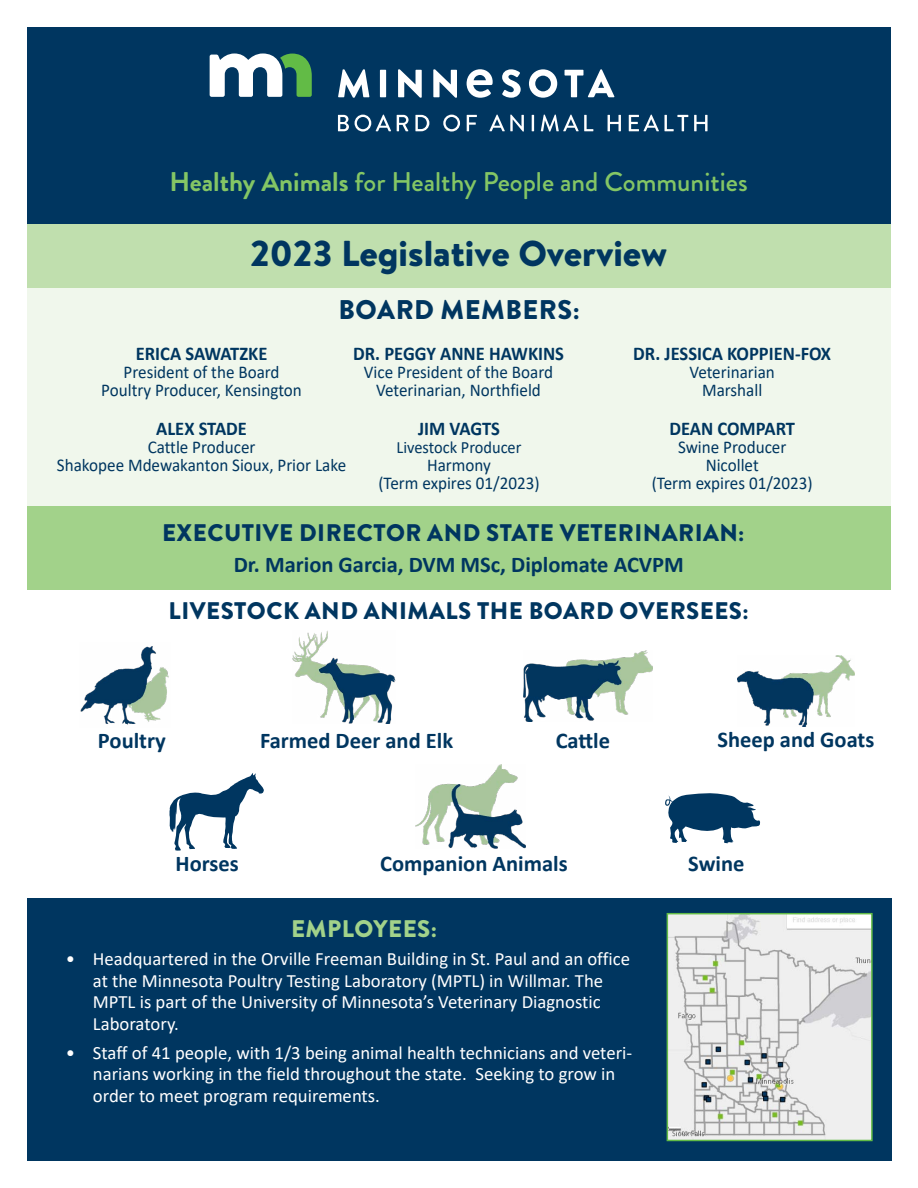
<style>
.page{position:relative;width:918px;height:1188px;background:#fff}
.page>*{position:absolute;margin:0;border:0;box-sizing:border-box;transform-origin:0 0}
.t1{font:900 36px "Brandon Text";color:#003660}
.t2{font:500 27px "Brandon Grotesque";color:#84c665}
.t3{font:900 27px "Brandon Grotesque";letter-spacing:.02em;color:#003660}
.t4{font:900 24px "Brandon Grotesque";letter-spacing:.02em;color:#003660}
.t5{font:900 24px "Brandon Grotesque";letter-spacing:.02em;color:#a2d28a}
.t6{font:700 22.5px "Calibri";color:#003660}
.t7{font:700 19.5px "Calibri";color:#003660;scale:.95 1}
.t8{font:18.75px/21.8px "Calibri";color:#fff}
.t9{font:18px "Calibri";color:#003660;scale:.95 1}
.t10{font:17.25px "Calibri";color:#003660;scale:.95 1}
.s1{font-weight:700}
</style>
<div class="page">
<div style="left:27px;top:223px;width:864px;height:65px;background:#c0dfae"></div>
<div style="left:27px;top:27px;width:864px;height:196px;background:#003660"></div>
<div style="left:27px;top:505px;width:864px;height:85px;background:#a2d28a"></div>
<div style="left:27px;top:899px;width:864px;height:262px;background:#003660"></div>
<div style="left:27px;top:288px;width:864px;height:217px;background:#f0f7ec"></div>
<svg style="left:210px;top:53px;width:102px;height:44px"></svg>
<svg style="left:338px;top:69px;width:31px;height:29px"></svg>
<div style="left:380px;top:70px;width:6px;height:27px;background:#fff"></div>
<svg style="left:398px;top:69px;width:24px;height:29px"></svg>
<svg style="left:433px;top:69px;width:24px;height:29px"></svg>
<svg style="left:502px;top:69px;width:19px;height:29px"></svg>
<svg style="left:529px;top:69px;width:28px;height:29px"></svg>
<svg style="left:565px;top:69px;width:50px;height:28px"></svg>
<svg style="left:467px;top:69px;width:26px;height:29px"></svg>
<svg style="left:338px;top:115px;width:11px;height:16px"></svg>
<svg style="left:355px;top:115px;width:36px;height:17px"></svg>
<svg style="left:397px;top:115px;width:12px;height:16px"></svg>
<svg style="left:415px;top:115px;width:14px;height:16px"></svg>
<svg style="left:443px;top:115px;width:17px;height:17px"></svg>
<svg style="left:467px;top:115px;width:10px;height:16px"></svg>
<svg style="left:489px;top:115px;width:35px;height:17px"></svg>
<svg style="left:532px;top:115px;width:2px;height:16px"></svg>
<svg style="left:541px;top:115px;width:52px;height:17px"></svg>
<svg style="left:608px;top:115px;width:13px;height:16px"></svg>
<svg style="left:629px;top:115px;width:59px;height:16px"></svg>
<svg style="left:694px;top:115px;width:14px;height:16px"></svg>
<img style="left:80px;top:646px;width:89px;height:79px">
<img style="left:292px;top:631px;width:104px;height:93px">
<img style="left:523px;top:651px;width:130px;height:71px">
<img style="left:737px;top:656px;width:118px;height:71px">
<svg style="left:169px;top:773px;width:95px;height:78px"></svg>
<img style="left:416px;top:764px;width:109px;height:85px">
<svg style="left:665px;top:793px;width:95px;height:50px"></svg>
<img style="left:670px;top:916px;width:200px;height:222px">
<div style="left:667px;top:913px;width:206px;height:228px;border:2px solid #62bb46"></div>
<p class="t2" style="left:169px;top:163px;width:580px"><span class="s1">Healthy Animals</span> for Healthy People and Communities</p>
<h1 class="t1" style="left:250px;top:228px;width:419px">2023 Legislative Overview</h1>
<h3 class="t7" style="left:136px;top:340px;width:140px">ERICA SAWATZKE</h3>
<p class="t9" style="left:124px;top:360px;width:166px">President of the Board</p>
<p class="t9" style="left:101px;top:378px;width:213px">Poultry Producer, Kensington</p>
<h2 class="t3" style="left:339px;top:291px;width:243px">BOARD MEMBERS:</h2>
<h3 class="t7" style="left:353px;top:340px;width:224px">DR. PEGGY ANNE HAWKINS</h3>
<p class="t9" style="left:364px;top:360px;width:201px">Vice President of the Board</p>
<p class="t9" style="left:376px;top:378px;width:175px">Veterinarian, Northfield</p>
<h3 class="t7" style="left:633px;top:340px;width:210px">DR. JESSICA KOPPIEN-FOX</h3>
<p class="t9" style="left:690px;top:360px;width:91px">Veterinarian</p>
<p class="t9" style="left:702px;top:378px;width:65px">Marshall</p>
<h3 class="t7" style="left:156px;top:415px;width:97px">ALEX STADE</h3>
<p class="t9" style="left:148px;top:435px;width:115px">Cattle Producer</p>
<p class="t9" style="left:57px;top:453px;width:306px">Shakopee Mdewakanton Sioux, Prior Lake</p>
<h3 class="t7" style="left:669px;top:415px;width:134px">DEAN COMPART</h3>
<p class="t9" style="left:678px;top:435px;width:116px">Swine Producer</p>
<p class="t9" style="left:706px;top:453px;width:57px">Nicollet</p>
<p class="t9" style="left:652px;top:471px;width:171px">(Term expires 01/2023)</p>
<h2 class="t4" style="left:162px;top:516px;width:584px">EXECUTIVE DIRECTOR AND STATE VETERINARIAN:</h2>
<p class="t6" style="left:234px;top:549px;width:452px">Dr. Marion Garcia, DVM MSc, Diplomate ACVPM</p>
<h2 class="t4" style="left:169px;top:594px;width:582px">LIVESTOCK AND ANIMALS THE BOARD OVERSEES:</h2>
<h3 class="t7" style="left:418px;top:415px;width:88px">JIM VAGTS</h3>
<p class="t10" style="left:397px;top:436px;width:133px">Livestock Producer</p>
<p class="t9" style="left:427px;top:453px;width:69px">Harmony</p>
<p class="t9" style="left:378px;top:471px;width:171px">(Term expires 01/2023)</p>
<p class="t6" style="left:98px;top:725px;width:69px">Poultry</p>
<p class="t6" style="left:260px;top:725px;width:195px">Farmed Deer and Elk</p>
<p class="t6" style="left:556px;top:725px;width:56px">Cattle</p>
<p class="t6" style="left:717px;top:724px;width:158px">Sheep and Goats</p>
<p class="t6" style="left:175px;top:847px;width:65px">Horses</p>
<p class="t6" style="left:380px;top:847px;width:189px">Companion Animals</p>
<p class="t6" style="left:688px;top:847px;width:58px">Swine</p>
<h2 class="t5" style="left:291px;top:912px;width:147px">EMPLOYEES:</h2>
<p class="t8" style="left:93px;top:947px;width:539px;text-indent:-27px">• Headquartered in the Orville Freeman Building in St. Paul and an office at the Minnesota Poultry Testing Laboratory (MPTL) in Willmar. The MPTL is part of the University of Minnesota’s Veterinary Diagnostic Laboratory.</p>
<p class="t8" style="left:93px;top:1041px;width:541px;text-indent:-27px">• Staff of 41 people, with 1/3 being animal health technicians and veteri&shy;narians working in the field throughout the state. Seeking to grow in order to meet program requirements.</p>
</div>
